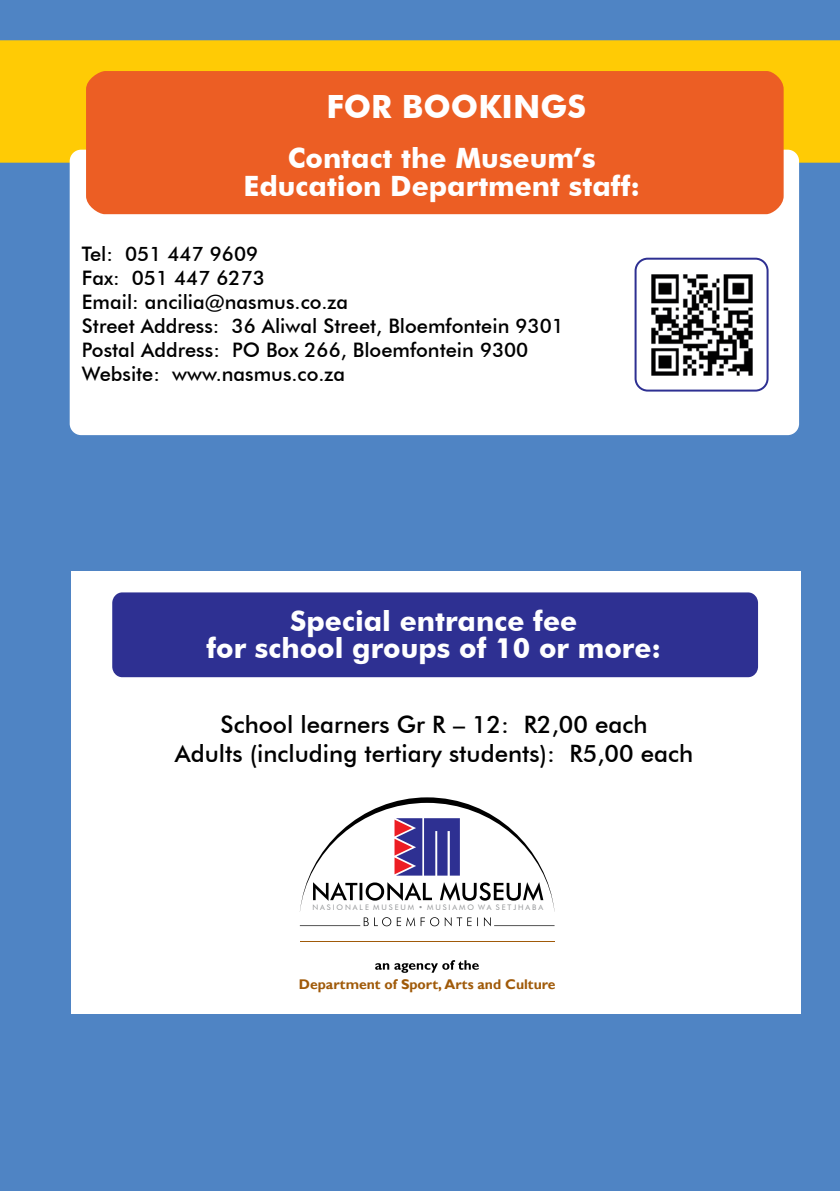
<style>
.page{position:relative;width:840px;height:1191px;background:#fff}
.page>*{position:absolute;margin:0;border:0;box-sizing:border-box;transform-origin:0 0}
.t1{font:700 32px "Futura BT";color:#fff}
.t2{font:700 28px/27.6px "Futura BT";color:#fff;text-align:center}
.t3{font:500 24px "Futura BT";color:#000}
.t4{font:500 20px "Futura BT";color:#000}
.t5{font:700 14px "Gill Sans";color:#a05a09}
.t6{font:7.6px "Futura BT";letter-spacing:.25em;color:#939597}
</style>
<div class="page">
<div style="left:0;top:0;width:839px;height:1191px;background:#4f84c4"></div>
<div style="left:0;top:40px;width:839px;height:123px;background:#ffcb05"></div>
<div style="left:70px;top:150px;width:728px;height:285px;background:#fff;border-radius:11px"></div>
<div style="left:86px;top:71px;width:697px;height:143px;background:#ec5e24"></div>
<div style="left:634px;top:258px;width:134px;height:133px;border:2px solid #2e3092;border-radius:12px"></div>
<img style="left:651px;top:274px;width:102px;height:102px">
<div style="left:71px;top:571px;width:729px;height:442px;background:#fff"></div>
<svg style="left:363px;top:917px;width:127px;height:9px"></svg>
<hr style="left:300px;top:925px;width:60px;height:1px;background:#000">
<hr style="left:494px;top:925px;width:60px;height:1px;background:#000">
<hr style="left:300px;top:941px;width:254px;height:1px;background:#a05a09">
<svg style="left:300px;top:797px;width:254px;height:114px"></svg>
<svg style="left:375px;top:960px;width:103px;height:12px"></svg>
<div style="left:112px;top:592px;width:645px;height:85px;background:#2e3092;border-radius:10px"></div>
<h1 class="t1" style="left:326px;top:87px;width:261px">FOR BOOKINGS</h1>
<h2 class="t2" style="left:243px;top:144px;width:398px">Contact the Museum’s<br>Education Department staff:</h2>
<p class="t4" style="left:82px;top:242px;width:178px">Tel: 051 447 9609</p>
<p class="t4" style="left:82px;top:290px;width:267px">Email: ancilia@nasmus.co.za</p>
<p class="t4" style="left:82px;top:338px;width:447px">Postal Address: PO Box 266, Bloemfontein 9300</p>
<p class="t4" style="left:82px;top:266px;width:184px">Fax: 051 447 6273</p>
<p class="t4" style="left:82px;top:314px;width:483px">Street Address: 36 Aliwal Street, Bloemfontein 9301</p>
<p class="t4" style="left:82px;top:362px;width:264px">Website: www.nasmus.co.za</p>
<h2 class="t2" style="left:206px;top:607px;width:456px;line-height:26.8px">Special entrance fee<br>for school groups of 10 or more:</h2>
<p class="t3" style="left:220px;top:710px;width:428px">School learners Gr R – 12: R2,00 each</p>
<p class="t3" style="left:175px;top:739px;width:519px">Adults (including tertiary students): R5,00 each</p>
<p class="t6" style="left:312px;top:903px;width:232px">NASIONALE MUSEUM • MUSIAMO WA SETJHABA</p>
<p class="t5" style="left:299px;top:975px;width:258px">Department of Sport, Arts and Culture</p>
</div>
